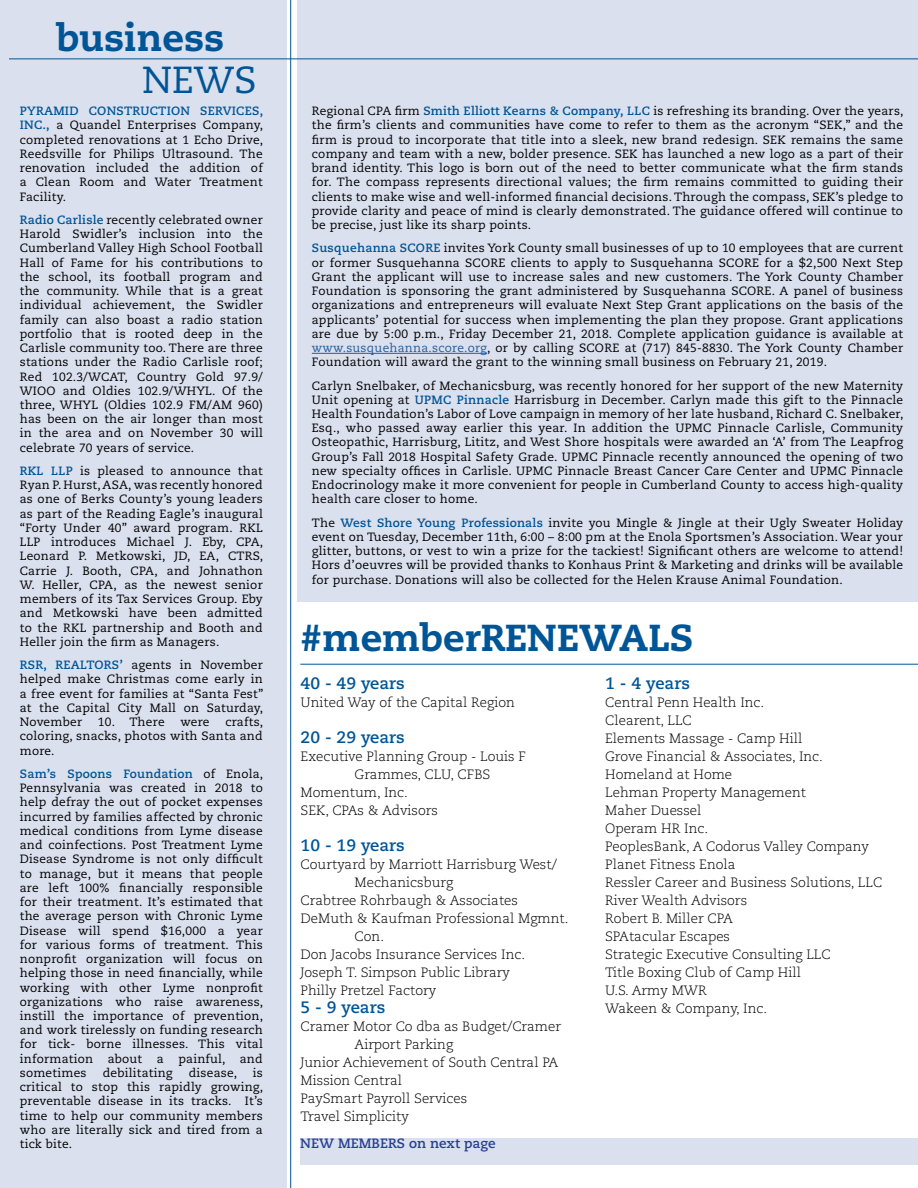
<style>
.page{position:relative;width:918px;height:1188px;background:#fff}
.page>*{position:absolute;margin:0;border:0;box-sizing:border-box;transform-origin:0 0}
.t1{font:800 37.65px "Caecilia LT Std";color:#005596}
.t2{font:37.65px "Caecilia LT Std";color:#005596}
.t3{font:800 37.5px "Caecilia LT Std";color:#005596}
.t4{font:700 16.5px "Caecilia LT Std";color:#005596}
.t5{font:300 13.5px/18px "Caecilia LT Std";color:#000}
.t6{font:700 13.5px "Caecilia LT Std";color:#25408f}
.t7{font:12px/14.2px "Caecilia LT Std";letter-spacing:.02em;color:#000;text-align:justify}
.s1{font-weight:700;color:#005596}
.s2{color:#215e9e}
</style>
<div class="page">
<div style="left:0;top:0;width:286px;height:1188px;background:#dbe0ee"></div>
<hr style="left:300px;top:664px;width:618px;height:1px;background:#005596">
<hr style="left:290px;top:0;width:1px;height:1188px;background:#005596">
<div style="left:297px;top:0;width:621px;height:602px;background:#dbe0ee"></div>
<hr style="left:312px;top:353px;width:175px;height:1px;background:#215e9e">
<hr style="left:9px;top:58px;width:909px;height:1px;background:#005596">
<div style="left:300px;top:1138px;width:618px;height:27px;background:#dbe0ee"></div>
<h1 class="t1" style="left:57px;top:15px;width:169px">business</h1>
<h1 class="t2" style="left:142px;top:59px;width:116px">NEWS</h1>
<p class="t7" style="left:20px;top:104px;width:245px"><span class="s1">PYRAMID CONSTRUCTION SERVICES, INC.,</span> a Quandel Enterprises Company, completed renovations at 1 Echo Drive, Reedsville for Philips Ultrasound. The renovation included the addition of a Clean Room and Water Treatment Facility.</p>
<p class="t7" style="left:20px;top:213px;width:245px"><span class="s1">Radio Carlisle</span> recently celebrated owner Harold Swidler’s inclusion into the Cumberland Valley High School Football Hall of Fame for his contributions to the school, its football program and the community. While that is a great individual achievement, the Swidler family can also boast a radio station portfolio that is rooted deep in the Carlisle community too. There are three stations under the Radio Carlisle roof; Red 102.3/WCAT, Country Gold 97.9/ WIOO and Oldies 102.9/WHYL. Of the three, WHYL (Oldies 102.9 FM/AM 960) has been on the air longer than most in the area and on November 30 will celebrate 70 years of service.</p>
<p class="t7" style="left:20px;top:464px;width:245px"><span class="s1">RKL LLP</span> is pleased to announce that Ryan P. Hurst, ASA, was recently honored as one of Berks County’s young leaders as part of the Reading Eagle’s inaugural “Forty Under 40” award program. RKL LLP introduces Michael J. Eby, CPA, Leonard P. Metkowski, JD, EA, CTRS, Carrie J. Booth, CPA, and Johnathon W. Heller, CPA, as the newest senior members of its Tax Services Group. Eby and Metkowski have been admitted to the RKL partnership and Booth and Heller join the firm as Managers.</p>
<p class="t7" style="left:20px;top:658px;width:245px"><span class="s1">RSR, REALTORS’</span> agents in November helped make Christmas come early in a free event for families at “Santa Fest” at the Capital City Mall on Saturday, November</p>
<p class="t7" style="left:20px;top:715px;width:245px;text-indent:206px">crafts, coloring, snacks, photos with Santa and more.</p>
<p class="t7" style="left:20px;top:767px;width:245px"><span class="s1">Sam’s Spoons Foundation</span> of Enola, Pennsylvania was created in 2018 to help defray the out of pocket expenses incurred by families affected by chronic medical conditions from Lyme disease and coinfections. Post Treatment Lyme Disease Syndrome is not only difficult to manage, but it means that people are left 100% financially responsible for their treatment. It’s estimated that the average person with Chronic Lyme Disease will spend $16,000 a year for various forms of treatment. This nonprofit organization will focus on helping those in need financially, while working with other Lyme nonprofit organizations who raise awareness, instill the importance of prevention, and work tirelessly on funding research for tick- borne illnesses. This vital information about a painful, and sometimes</p>
<p class="t7" style="left:98px;top:715px;width:68px">10. There</p>
<p class="t7" style="left:180px;top:715px;width:31px">were</p>
<p class="t7" style="left:20px;top:1066px;width:245px;text-indent:233px">is critical to stop this rapidly growing, preventable disease in its tracks. It’s time to help our community members who are literally sick and tired from a tick bite.</p>
<p class="t7" style="left:103px;top:1066px;width:71px">debilitating</p>
<p class="t7" style="left:189px;top:1066px;width:50px">disease,</p>
<p class="t7" style="left:312px;top:104px;width:593px">Regional CPA firm <span class="s1">Smith Elliott Kearns &amp; Company, LLC</span> is refreshing its branding. Over the years, the firm’s clients and communities have come to refer to them as the acronym “SEK,” and the firm is proud to incorporate that title into a sleek, new brand redesign. SEK remains the same company and team with a new, bolder presence. SEK has launched a new logo as a part of their brand identity. This logo is born out of the need to better communicate what the firm stands for. The compass represents directional values; the firm remains committed to guiding their clients to make wise and well-informed financial decisions. Through the compass, SEK’s pledge to provide clarity and peace of mind is clearly demonstrated. The guidance offered will continue to be precise, just like its sharp points.</p>
<p class="t7" style="left:312px;top:241px;width:593px"><span class="s1">Susquehanna SCORE</span> invites York County small businesses of up to 10 employees that are current or former Susquehanna SCORE clients to apply to Susquehanna SCORE for a $2,500 Next Step Grant the applicant will use to increase sales and new customers. The York County Chamber Foundation is sponsoring the grant administered by Susquehanna SCORE. A panel of business organizations and entrepreneurs will evaluate Next Step Grant applications on the basis of the applicants’ potential for success when implementing the plan they propose. Grant applications are due by 5:00 p.m., Friday December 21, 2018. Complete application guidance is available at <span class="s2">www.susquehanna.score.org</span>, or by calling SCORE at (717) 845-8830. The York County Chamber Foundation will award the grant to the winning small business on February 21, 2019.</p>
<p class="t7" style="left:312px;top:378px;width:593px">Carlyn Snelbaker, of Mechanicsburg, was recently honored for her support of the new Maternity Unit opening at <span class="s1">UPMC Pinnacle</span> Harrisburg in December. Carlyn made this gift to the Pinnacle Health Foundation’s Labor of Love campaign in memory of her late husband, Richard C. Snelbaker, Esq., who passed away earlier this year. In addition the UPMC Pinnacle Carlisle, Community Osteopathic, Harrisburg, Lititz, and West Shore hospitals were awarded an ‘A’ from The Leapfrog Group’s Fall 2018 Hospital Safety Grade. UPMC Pinnacle recently announced the opening of two new specialty offices in Carlisle. UPMC Pinnacle Breast Cancer Care Center and UPMC Pinnacle Endocrinology make it more convenient for people in Cumberland County to access high-quality health care closer to home.</p>
<p class="t7" style="left:312px;top:516px;width:593px">The <span class="s1">West Shore Young Professionals</span> invite you Mingle &amp; Jingle at their Ugly Sweater Holiday event on Tuesday, December 11th, 6:00 – 8:00 pm at the Enola Sportsmen’s Association. Wear your glitter, buttons, or vest to win a prize for the tackiest! Significant others are welcome to attend!<br>Hors d’oeuvres will be provided thanks to Konhaus Print &amp; Marketing and drinks will be available for purchase. Donations will also be collected for the Helen Krause Animal Foundation.</p>
<h2 class="t3" style="left:300px;top:615px;width:395px">#memberRENEWALS</h2>
<h3 class="t4" style="left:301px;top:673px;width:106px">40 - 49 years</h3>
<p class="t5" style="left:301px;top:693px;width:216px">United Way of the Capital Region</p>
<h3 class="t4" style="left:301px;top:727px;width:106px">20 - 29 years</h3>
<p class="t5" style="left:301px;top:747px;width:227px">Executive Planning Group - Louis F</p>
<p class="t5" style="left:355px;top:765px;width:137px">Grammes, CLU, CFBS</p>
<p class="t5" style="left:301px;top:783px;width:109px">Momentum, Inc.</p>
<p class="t5" style="left:301px;top:801px;width:139px">SEK, CPAs &amp; Advisors</p>
<h3 class="t4" style="left:301px;top:835px;width:106px">10 - 19 years</h3>
<p class="t5" style="left:301px;top:855px;width:258px">Courtyard by Marriott Harrisburg West/</p>
<p class="t5" style="left:355px;top:873px;width:100px">Mechanicsburg</p>
<p class="t5" style="left:301px;top:891px;width:219px">Crabtree Rohrbaugh &amp; Associates</p>
<p class="t5" style="left:301px;top:909px;width:270px">DeMuth &amp; Kaufman Professional Mgmnt.</p>
<p class="t5" style="left:355px;top:927px;width:31px">Con.</p>
<p class="t5" style="left:301px;top:945px;width:226px">Don Jacobs Insurance Services Inc.</p>
<p class="t5" style="left:301px;top:963px;width:211px">Joseph T. Simpson Public Library</p>
<p class="t5" style="left:301px;top:981px;width:137px">Philly Pretzel Factory</p>
<h3 class="t4" style="left:301px;top:997px;width:86px">5 - 9 years</h3>
<p class="t5" style="left:301px;top:1017px;width:262px">Cramer Motor Co dba as Budget/Cramer</p>
<p class="t5" style="left:355px;top:1035px;width:100px">Airport Parking</p>
<p class="t5" style="left:301px;top:1053px;width:259px">Junior Achievement of South Central PA</p>
<p class="t5" style="left:301px;top:1071px;width:103px">Mission Central</p>
<p class="t5" style="left:301px;top:1089px;width:168px">PaySmart Payroll Services</p>
<p class="t5" style="left:301px;top:1107px;width:110px">Travel Simplicity</p>
<p class="t6" style="left:300px;top:1136px;width:197px">NEW MEMBERS on next page</p>
<h3 class="t4" style="left:605px;top:673px;width:86px">1 - 4 years</h3>
<p class="t5" style="left:605px;top:693px;width:279px">Central Penn Health Inc.<br>Clearent, LLC<br>Elements Massage - Camp Hill<br>Grove Financial &amp; Associates, Inc.<br>Homeland at Home<br>Lehman Property Management<br>Maher Duessel<br>Operam HR Inc.<br>PeoplesBank, A Codorus Valley Company<br>Planet Fitness Enola<br>Ressler Career and Business Solutions, LLC<br>River Wealth Advisors<br>Robert B. Miller CPA<br>SPAtacular Escapes<br>Strategic Executive Consulting LLC<br>Title Boxing Club of Camp Hill<br>U.S. Army MWR<br>Wakeen &amp; Company, Inc.</p>
</div>
